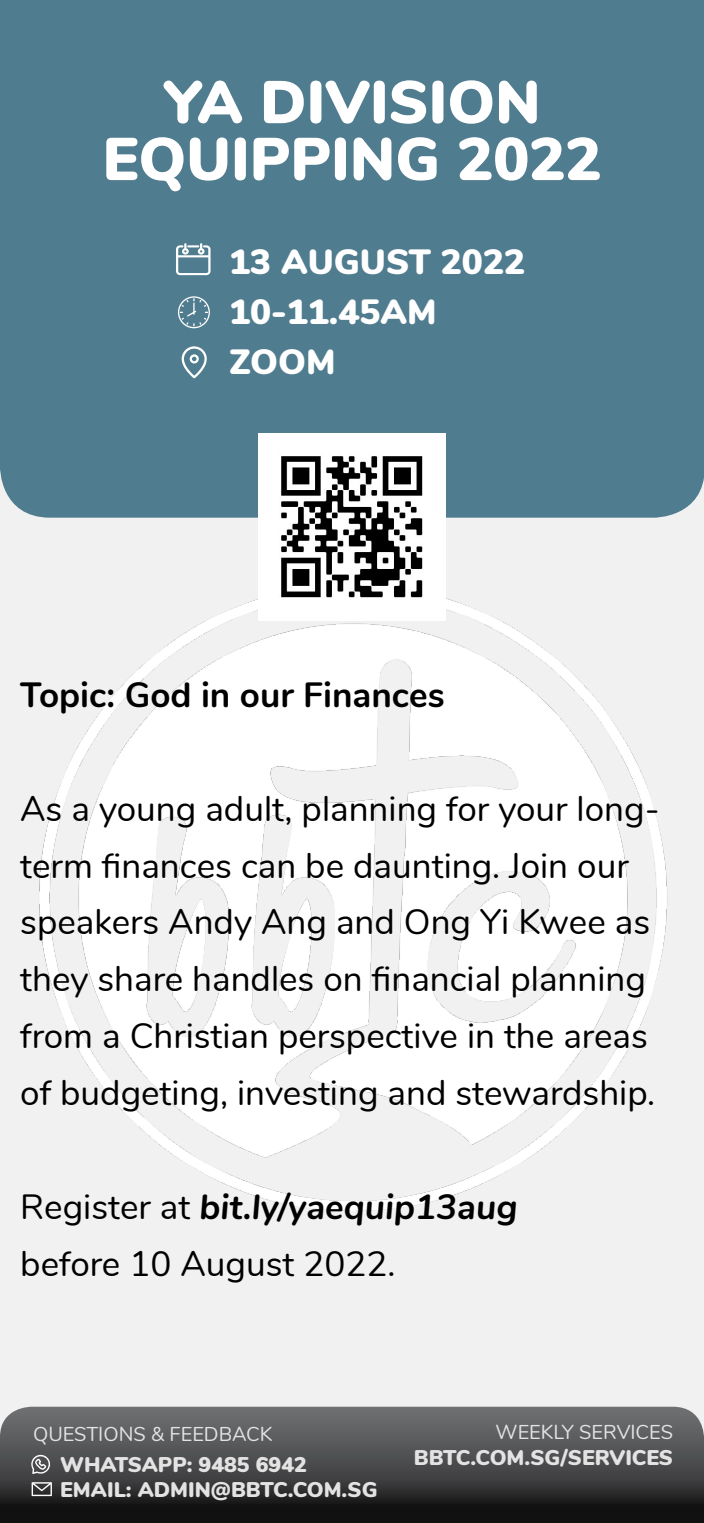
<style>
.page{position:relative;width:704px;height:1523px;background:#fff}
.page>*{position:absolute;margin:0;border:0;box-sizing:border-box;transform-origin:0 0}
.t1{font:900 60px/56.9px "Nunito";color:#fff;text-align:center}
.t2{font:35px/56.9px "Nunito";color:#000}
.t3{font:900 35px/50px "Nunito";color:#fff}
.t4{font:700 35px "Nunito";color:#000}
.t5{font:900 21.25px/25px "Nunito";color:#e3e3e3}
.t6{font:20px "Nunito";color:#e3e3e3}
.s1{font-weight:700;font-style:italic}
</style>
<div class="page">
<div style="left:0;top:1px;width:703px;height:1437px;background:#f1f1f1"></div>
<svg style="left:0;top:1406px;width:703px;height:116px;background:#454547"></svg>
<img style="left:39px;top:572px;width:629px;height:639px">
<svg style="left:30px;top:1453px;width:20px;height:21px"></svg>
<svg style="left:32px;top:1482px;width:20px;height:14px"></svg>
<div style="left:0;top:0;width:703px;height:518px;background:#507c8f"></div>
<svg style="left:176px;top:243px;width:34px;height:32px"></svg>
<svg style="left:181px;top:345px;width:26px;height:33px"></svg>
<svg style="left:178px;top:296px;width:32px;height:32px"></svg>
<img style="left:258px;top:433px;width:187px;height:188px">
<h1 class="t1" style="left:102px;top:70px;width:500px">YA DIVISION<br>EQUIPPING 2022</h1>
<p class="t3" style="left:229px;top:234px;width:297px">13 AUGUST 2022<br>10-11.45AM<br>ZOOM</p>
<p class="t4" style="left:20px;top:669px;width:425px">Topic: God in our Finances</p>
<p class="t2" style="left:20px;top:778px;width:640px">As a young adult, planning for your long&shy;term finances can be daunting. Join our speakers Andy Ang and Ong Yi Kwee as they share handles on financial planning from a Christian perspective in the areas of budgeting, investing and stewardship.</p>
<p class="t2" style="left:20px;top:1176px;width:498px">Register at <span class="s1">bit.ly/yaequip13aug </span>before 10 August 2022.</p>
<p class="t6" style="left:33px;top:1419px;width:241px">QUESTIONS &amp; FEEDBACK</p>
<p class="t5" style="left:60px;top:1450px;width:318px">WHATSAPP: 9485 6942<br>EMAIL: ADMIN@BBTC.COM.SG</p>
<p class="t6" style="left:495px;top:1417px;width:179px">WEEKLY SERVICES</p>
<p class="t5" style="left:413px;top:1443px;width:260px">BBTC.COM.SG/SERVICES</p>
</div>
